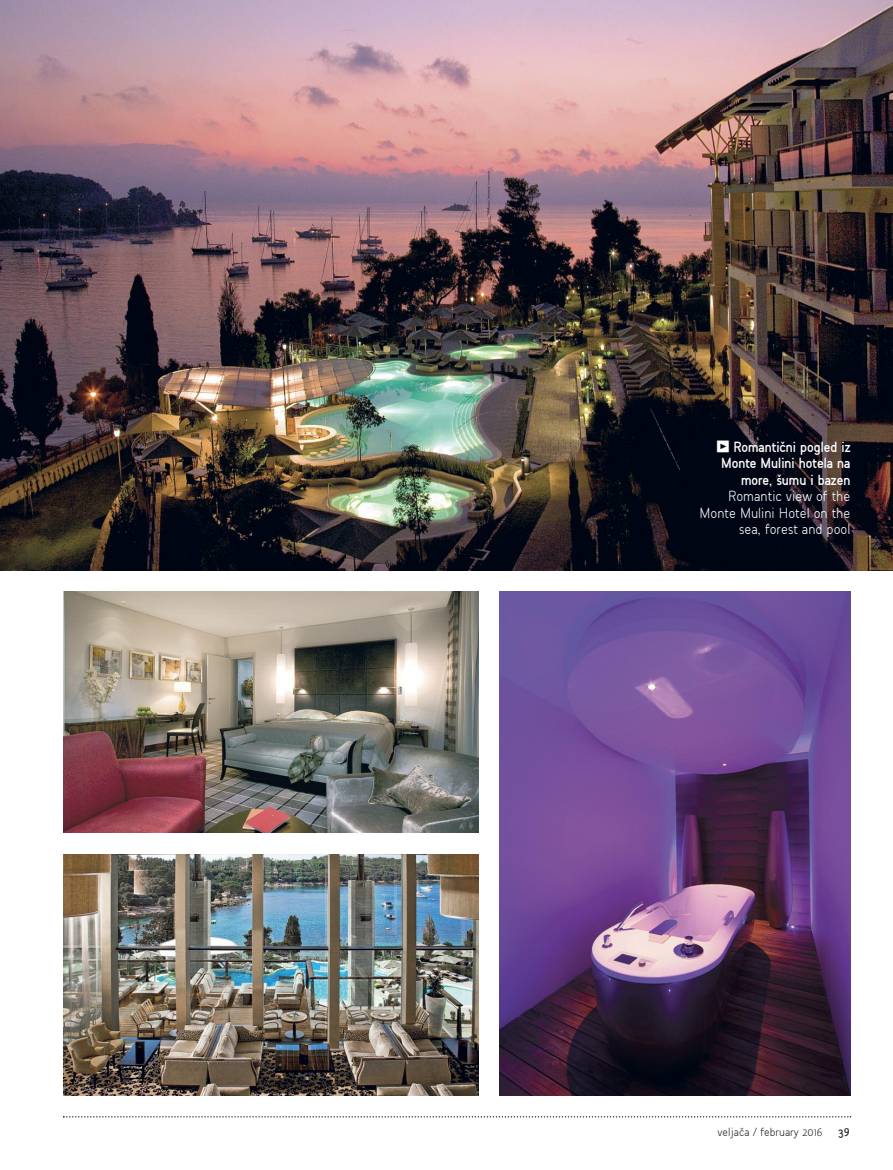
<style>
.page{position:relative;width:893px;height:1170px;background:#fff}
.page>*{position:absolute;margin:0;border:0;box-sizing:border-box;transform-origin:0 0}
.t1{font:15.75px/16.5px "Tribeca Normal";color:#fff;text-align:right}
.t2{font:12.75px "Tribeca Normal";color:#272627}
.t3{font:700 12.75px "Tribeca";color:#272627}
.s1{font-family:"Meta Headline Pro";font-weight:700}
.s2{font-family:"Tribeca";font-weight:700}
</style>
<div class="page">
<img style="left:0;top:0;width:893px;height:570px">
<img style="left:500px;top:591px;width:350px;height:504px">
<img style="left:64px;top:591px;width:414px;height:241px">
<img style="left:64px;top:854px;width:414px;height:241px">
<svg style="left:63px;top:1116px;width:788px;height:1px"></svg>
<p class="t1" style="left:699px;top:438px;width:152px"><span class="s1">•</span> <span class="s2">RomantiËni pogled iz<br>Monte Mulini hotela na more, šumu i bazen<br></span>Romantic view of the<br>Monte Mulini Hotel on the sea, forest and pool</p>
<p class="t2" style="left:717px;top:1124px;width:106px">veljaËa / february 2016</p>
<p class="t3" style="left:838px;top:1124px;width:13px">39</p>
</div>
